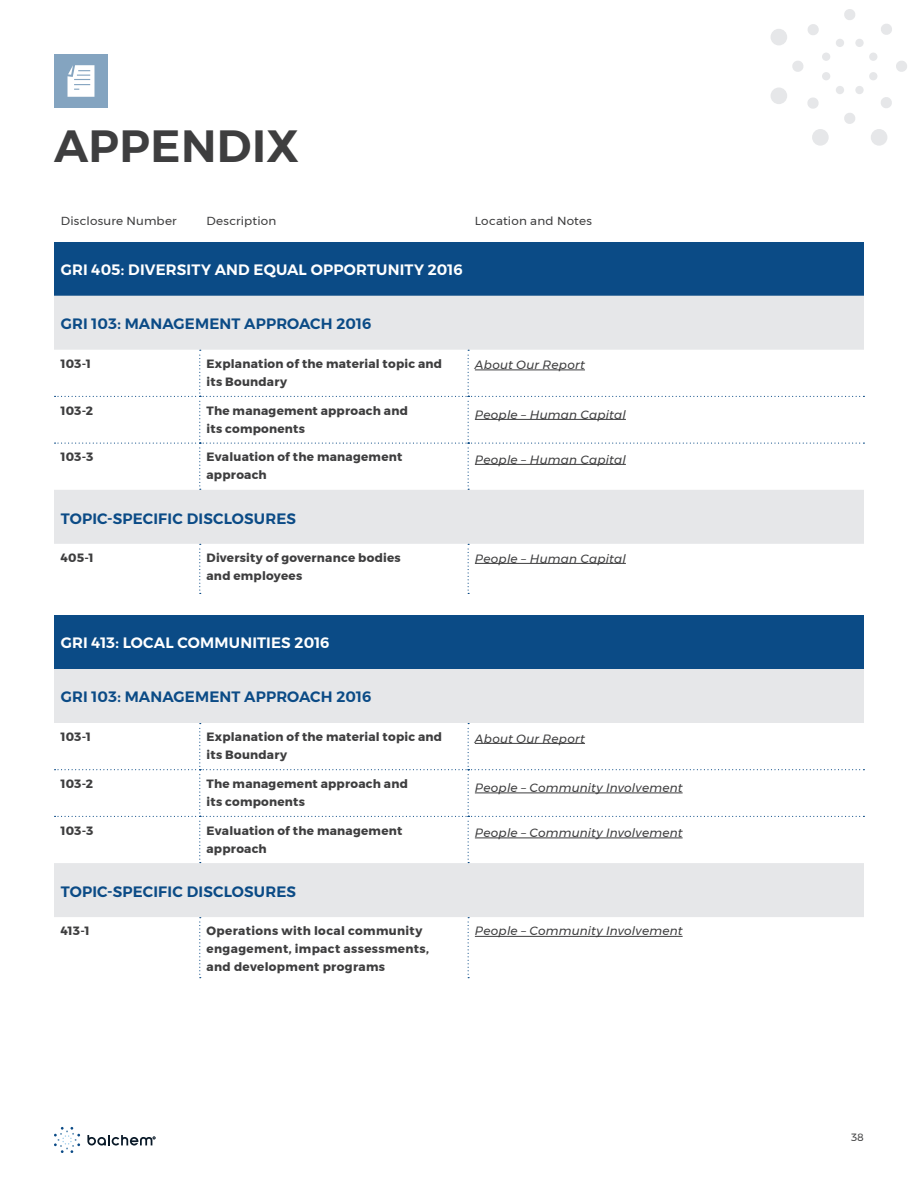
<style>
.page{position:relative;width:918px;height:1188px;background:#fff}
.page>*{position:absolute;margin:0;border:0;box-sizing:border-box;transform-origin:0 0}
.Page_Header{font:600 45px "Montserrat";letter-spacing:.01em;color:#3e3e3f}
.Body_Section_Title{font:600 15px "Montserrat";letter-spacing:.01em;color:#0b4b86}
.Body_Section_Title-2{font:600 15px "Montserrat";letter-spacing:.01em;color:#fff}
.Body_Sub-Section_Tit{font:700 12px/18px "Montserrat";letter-spacing:.02em;color:#3e3e3f}
.t1{font:italic 12px "Montserrat";letter-spacing:.015em;color:#3e3e3f}
.t2{font:11.55px "Montserrat";letter-spacing:.015em;color:#3e3e3f}
.t3{font:10.5px "Montserrat";color:#3e3e3f}
</style>
<div class="page">
<svg style="left:844px;top:9px;width:11px;height:11px"></svg>
<svg style="left:881px;top:24px;width:11px;height:11px"></svg>
<svg style="left:896px;top:61px;width:11px;height:11px"></svg>
<svg style="left:844px;top:113px;width:11px;height:11px"></svg>
<svg style="left:807px;top:97px;width:12px;height:12px"></svg>
<svg style="left:792px;top:61px;width:12px;height:11px"></svg>
<svg style="left:808px;top:24px;width:11px;height:11px"></svg>
<svg style="left:881px;top:97px;width:11px;height:11px"></svg>
<div style="left:869px;top:53px;width:8px;height:8px;background:#e6e7e9;border-radius:50%"></div>
<div style="left:869px;top:72px;width:8px;height:8px;background:#e6e7e9;border-radius:50%"></div>
<div style="left:855px;top:86px;width:9px;height:8px;background:#e6e7e9;border-radius:50%"></div>
<div style="left:836px;top:86px;width:8px;height:8px;background:#e6e7e9;border-radius:50%"></div>
<div style="left:822px;top:72px;width:8px;height:8px;background:#e6e7e9;border-radius:50%"></div>
<div style="left:822px;top:53px;width:8px;height:8px;background:#e6e7e9;border-radius:50%"></div>
<div style="left:836px;top:39px;width:8px;height:8px;background:#e6e7e9;border-radius:50%"></div>
<div style="left:855px;top:39px;width:9px;height:8px;background:#e6e7e9;border-radius:50%"></div>
<div style="left:871px;top:129px;width:16px;height:17px;background:#e6e7e9;border-radius:50%"></div>
<div style="left:812px;top:129px;width:17px;height:17px;background:#e6e7e9;border-radius:50%"></div>
<div style="left:771px;top:88px;width:16px;height:16px;background:#e6e7e9;border-radius:50%"></div>
<div style="left:771px;top:29px;width:16px;height:16px;background:#e6e7e9;border-radius:50%"></div>
<svg style="left:54px;top:1127px;width:26px;height:26px"></svg>
<svg style="left:87px;top:1135px;width:68px;height:11px"></svg>
<div style="left:54px;top:54px;width:54px;height:54px;background:#84a4c0"></div>
<svg style="left:68px;top:65px;width:26px;height:32px"></svg>
<div style="left:54px;top:242px;width:810px;height:54px;background:#0b4b86"></div>
<div style="left:54px;top:296px;width:810px;height:248px;background:#e6e7e9"></div>
<svg style="left:55px;top:350px;width:809px;height:140px"></svg>
<svg style="left:199px;top:544px;width:2px;height:50px"></svg>
<svg style="left:468px;top:544px;width:1px;height:50px"></svg>
<hr style="left:475px;top:370px;width:110px;height:1px;background:#3e3e3f">
<hr style="left:475px;top:419px;width:151px;height:1px;background:#3e3e3f">
<hr style="left:475px;top:464px;width:151px;height:1px;background:#3e3e3f">
<hr style="left:475px;top:563px;width:151px;height:1px;background:#3e3e3f">
<div style="left:54px;top:615px;width:810px;height:54px;background:#0b4b86"></div>
<div style="left:54px;top:669px;width:810px;height:248px;background:#e6e7e9"></div>
<svg style="left:199px;top:917px;width:2px;height:61px"></svg>
<svg style="left:468px;top:917px;width:1px;height:61px"></svg>
<svg style="left:55px;top:723px;width:809px;height:140px"></svg>
<hr style="left:475px;top:743px;width:110px;height:1px;background:#3e3e3f">
<hr style="left:475px;top:793px;width:208px;height:1px;background:#3e3e3f">
<hr style="left:475px;top:838px;width:208px;height:1px;background:#3e3e3f">
<hr style="left:475px;top:936px;width:208px;height:1px;background:#3e3e3f">
<p class="Page_Header" style="left:54px;top:110px;width:246px">APPENDIX</p>
<p class="t2" style="left:61px;top:212px;width:118px">Disclosure Number</p>
<p class="t2" style="left:207px;top:212px;width:71px">Description</p>
<p class="t2" style="left:475px;top:212px;width:119px">Location and Notes</p>
<p class="Body_Section_Title-2" style="left:61px;top:257px;width:404px">GRI 405: DIVERSITY AND EQUAL OPPORTUNITY 2016</p>
<p class="Body_Section_Title" style="left:61px;top:311px;width:312px">GRI 103: MANAGEMENT APPROACH 2016</p>
<p class="Body_Sub-Section_Tit" style="left:61px;top:355px;width:32px">103-1</p>
<p class="Body_Sub-Section_Tit" style="left:207px;top:355px;width:237px">Explanation of the material topic and its Boundary</p>
<p class="t1" style="left:475px;top:356px;width:112px">About Our Report</p>
<p class="Body_Sub-Section_Tit" style="left:61px;top:402px;width:34px">103-2</p>
<p class="Body_Sub-Section_Tit" style="left:207px;top:402px;width:203px">The management approach and its components</p>
<p class="t1" style="left:475px;top:405px;width:153px">People – Human Capital</p>
<p class="Body_Sub-Section_Tit" style="left:61px;top:448px;width:34px">103-3</p>
<p class="Body_Sub-Section_Tit" style="left:207px;top:448px;width:197px">Evaluation of the management approach</p>
<p class="t1" style="left:475px;top:450px;width:153px">People – Human Capital</p>
<p class="Body_Section_Title" style="left:61px;top:507px;width:237px">TOPIC-SPECIFIC DISCLOSURES</p>
<p class="Body_Sub-Section_Tit" style="left:61px;top:549px;width:35px">405-1</p>
<p class="Body_Sub-Section_Tit" style="left:207px;top:549px;width:196px">Diversity of governance bodies and employees</p>
<p class="t1" style="left:475px;top:549px;width:153px">People – Human Capital</p>
<p class="Body_Section_Title-2" style="left:61px;top:631px;width:271px">GRI 413: LOCAL COMMUNITIES 2016</p>
<p class="Body_Section_Title" style="left:61px;top:685px;width:312px">GRI 103: MANAGEMENT APPROACH 2016</p>
<p class="Body_Sub-Section_Tit" style="left:61px;top:728px;width:32px">103-1</p>
<p class="Body_Sub-Section_Tit" style="left:207px;top:728px;width:237px">Explanation of the material topic and its Boundary</p>
<p class="t1" style="left:475px;top:729px;width:112px">About Our Report</p>
<p class="Body_Sub-Section_Tit" style="left:61px;top:775px;width:34px">103-2</p>
<p class="Body_Sub-Section_Tit" style="left:207px;top:775px;width:203px">The management approach and its components</p>
<p class="t1" style="left:475px;top:779px;width:209px">People – Community Involvement</p>
<p class="Body_Sub-Section_Tit" style="left:61px;top:822px;width:34px">103-3</p>
<p class="Body_Sub-Section_Tit" style="left:207px;top:822px;width:197px">Evaluation of the management approach</p>
<p class="t1" style="left:475px;top:824px;width:209px">People – Community Involvement</p>
<p class="Body_Section_Title" style="left:61px;top:880px;width:237px">TOPIC-SPECIFIC DISCLOSURES</p>
<p class="Body_Sub-Section_Tit" style="left:61px;top:922px;width:30px">413-1</p>
<p class="Body_Sub-Section_Tit" style="left:207px;top:922px;width:224px">Operations with local community engagement, impact assessments, and development programs</p>
<p class="t1" style="left:475px;top:922px;width:209px">People – Community Involvement</p>
<p class="t3" style="left:851px;top:1129px;width:14px">38</p>
</div>
